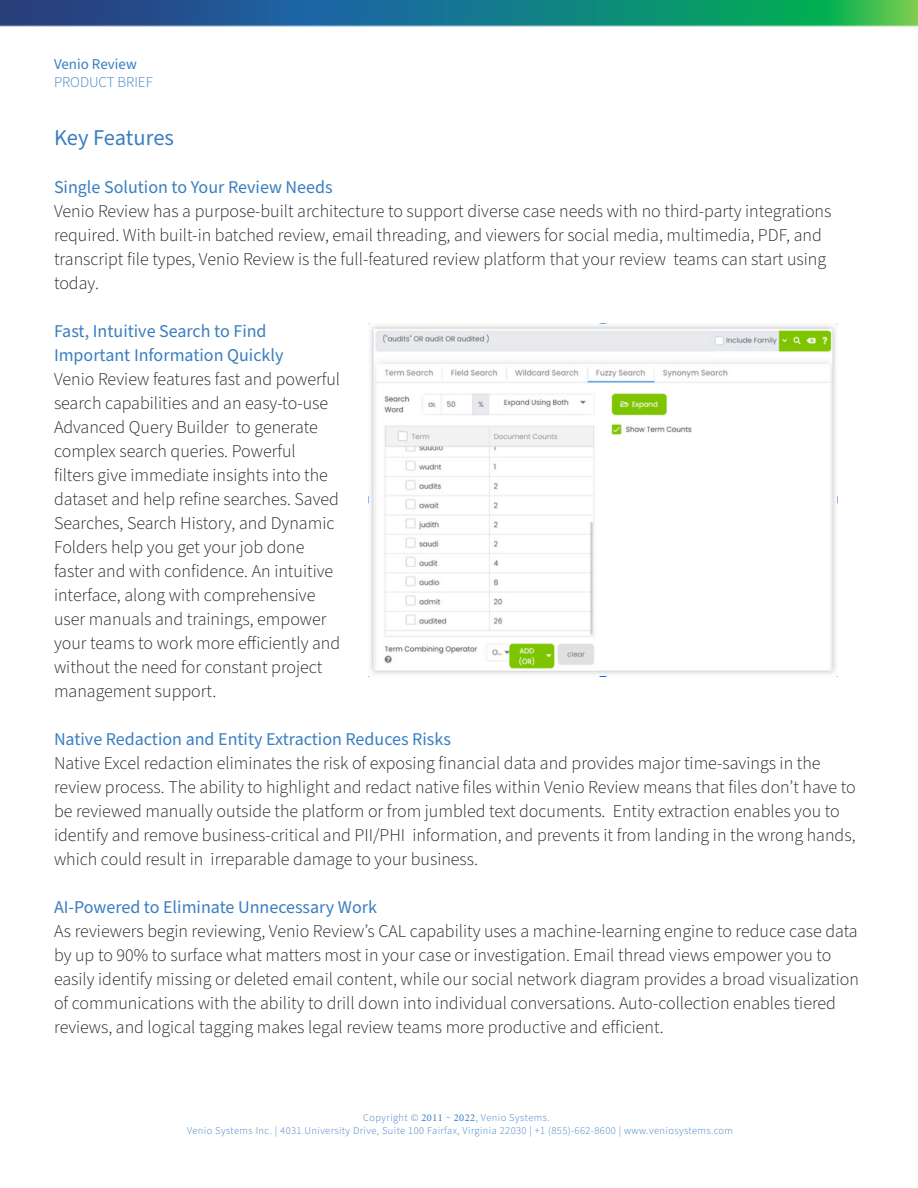
<style>
.page{position:relative;width:918px;height:1188px;background:#fff}
.page>*{position:absolute;margin:0;border:0;box-sizing:border-box;transform-origin:0 0}
.t1{font:22.5px "Source Sans Pro";letter-spacing:-.005em;color:#397ec1}
.t2{font:300 18px/24px "Source Sans Pro";color:#231f20}
.t3{font:18px/24px "Source Sans Pro";color:#397ec1}
.t4{font:300 15px "Source Sans Pro";color:#397ec1}
.t5{font:15px "Source Sans Pro";color:#397ec1}
.t6{font:300 10.5px/12.5px "Source Sans Pro";letter-spacing:.04em;color:#397ec1}
.s1{font-weight:400;color:#397ec1}
.s2{font-family:"Minion Pro";font-weight:400}
</style>
<div class="page">
<img style="left:0;top:0;width:918px;height:27px">
<img style="left:368px;top:323px;width:470px;height:351px">
<p class="t5" style="left:54px;top:54px;width:84px">Venio Review</p>
<p class="t4" style="left:54px;top:72px;width:100px">PRODUCT BRIEF</p>
<p class="t1" style="left:54px;top:123px;width:121px">Key Features</p>
<p class="t3" style="left:54px;top:176px;width:280px">Single Solution to Your Review Needs</p>
<p class="t2" style="left:54px;top:200px;width:779px">Venio Review has a purpose-built architecture to support diverse case needs with no third-party integrations required. With built-in batched review, email threading, and viewers for social media, multimedia, PDF, and transcript file types, Venio Review is the full-featured review platform that your review teams can start using today.</p>
<p class="t3" style="left:54px;top:320px;width:231px">Fast, Intuitive Search to Find<br>Important Information Quickly</p>
<p class="t2" style="left:54px;top:368px;width:288px">Venio Review features fast and powerful search capabilities and an easy-to-use Advanced Query Builder to generate complex search queries. Powerful filters give immediate insights into the dataset and help refine searches. Saved Searches, Search History, and Dynamic Folders help you get your job done faster and with confidence. An intuitive interface, along with comprehensive user manuals and trainings, empower your teams to work more efficiently and without the need for constant project management support.</p>
<p class="t2" style="left:54px;top:728px;width:803px"><span class="s1">Native Redaction and Entity Extraction Reduces Risks<br></span>Native Excel redaction eliminates the risk of exposing financial data and provides major time-savings in the review process. The ability to highlight and redact native files within Venio Review means that files don’t have to be reviewed manually outside the platform or from jumbled text documents. Entity extraction enables you to identify and remove business-critical and PII/PHI information, and prevents it from landing in the wrong hands, which could result in irreparable damage to your business.</p>
<p class="t2" style="left:54px;top:896px;width:806px"><span class="s1">AI-Powered to Eliminate Unnecessary Work<br></span>As reviewers begin reviewing, Venio Review’s CAL capability uses a machine-learning engine to reduce case data by up to 90% to surface what matters most in your case or investigation. Email thread views empower you to easily identify missing or deleted email content, while our social network diagram provides a broad visualization of communications with the ability to drill down into individual conversations. Auto-collection enables tiered reviews, and logical tagging makes legal review teams more productive and efficient.</p>
<p class="t6" style="left:187px;top:1112px;width:548px;text-indent:176px">Copyright © <span class="s2">2011</span> ~ <span class="s2">2022</span>, Venio Systems.<br>Venio Systems Inc. | 4031 University Drive, Suite 100 Fairfax, Virginia 22030 | +1 (855)-662-8600 | www.veniosystems.com</p>
</div>
